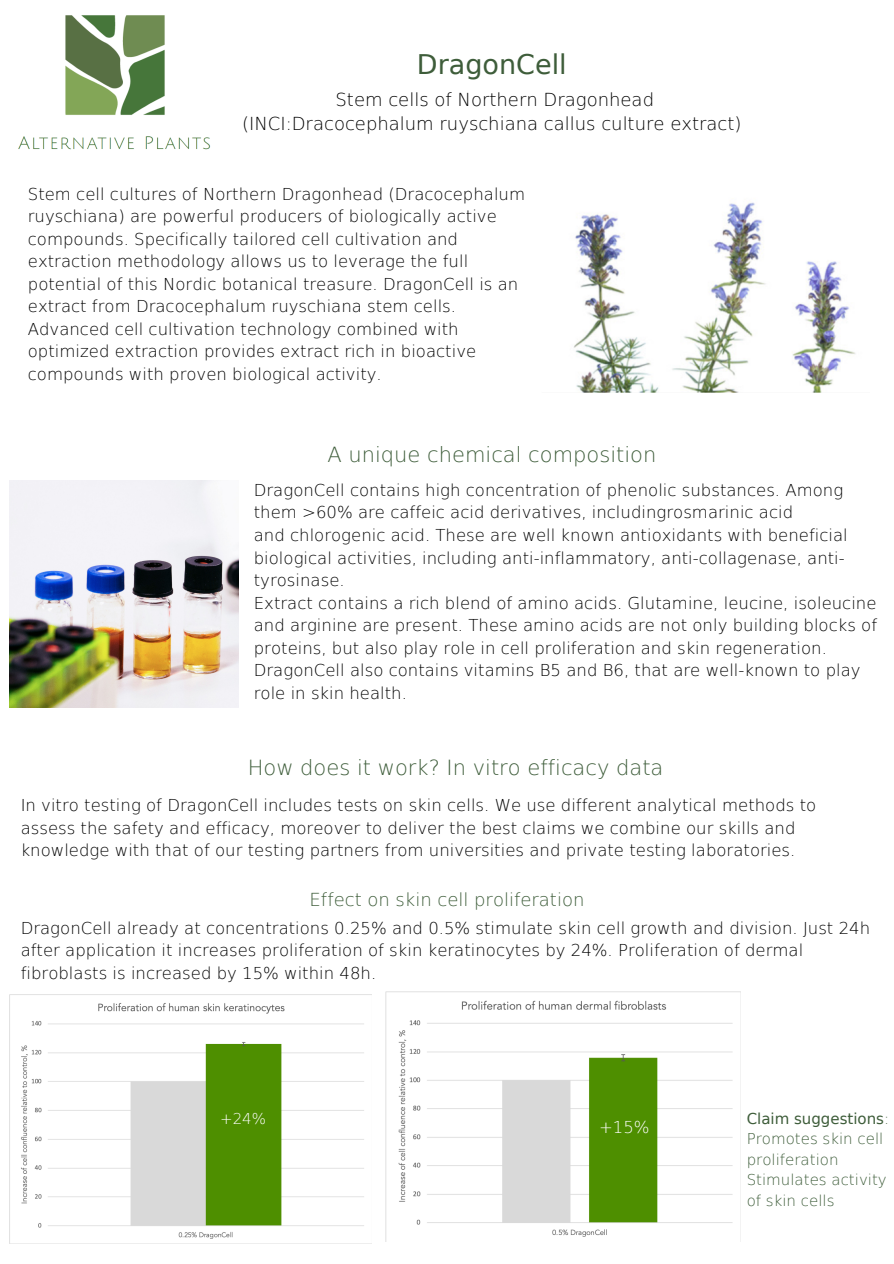
<style>
.page{position:relative;width:894px;height:1264px;background:#fff}
.page>*{position:absolute;margin:0;border:0;box-sizing:border-box;transform-origin:0 0}
.t1{font:27px "DejaVu Sans";color:#3e5d3a}
.t2{font:200 21px "DejaVu Sans";color:#3e5d3a}
.t3{font:200 18px/24.8px "DejaVu Sans";color:#000;text-align:center}
.t4{font:200 18px "DejaVu Sans";color:#3e5d3a}
.t5{font:200 16.5px/22.5px "DejaVu Sans";color:#000}
.t6{font:200 16.5px "DejaVu Sans";color:#fff}
.t7{font:200 15px/20.4px "DejaVu Sans";color:#3e5d3a}
.t8{font:200 15px "DejaVu Sans";color:#fff}
.s1{font-weight:400}
</style>
<div class="page">
<img style="left:18px;top:15px;width:193px;height:135px">
<img style="left:574px;top:202px;width:282px;height:191px">
<img style="left:9px;top:480px;width:229px;height:227px">
<img style="left:9px;top:994px;width:362px;height:249px">
<img style="left:386px;top:991px;width:354px;height:250px">
<h1 class="t1" style="left:417px;top:49px;width:151px">DragonCell</h1>
<p class="t3" style="left:242px;top:87px;width:501px">Stem cells of Northern Dragonhead (INCI:Dracocephalum ruyschiana callus culture extract)</p>
<p class="t5" style="left:28px;top:182px;width:498px">Stem cell cultures of Northern Dragonhead (Dracocephalum ruyschiana) are powerful producers of biologically active compounds. Specifically tailored cell cultivation and extraction methodology allows us to leverage the full potential of this Nordic botanical treasure. DragonCell is an extract from Dracocephalum ruyschiana stem cells.<br>Advanced cell cultivation technology combined with optimized extraction provides extract rich in bioactive compounds with proven biological activity.</p>
<p class="t2" style="left:327px;top:442px;width:330px">A unique chemical composition</p>
<p class="t5" style="left:254px;top:479px;width:624px">DragonCell contains high concentration of phenolic substances. Among them &gt;60% are caffeic acid derivatives, includingrosmarinic acid<br>and chlorogenic acid. These are well known antioxidants with beneficial biological activities, including anti-inflammatory, anti-collagenase, anti&shy;tyrosinase.<br>Extract contains a rich blend of amino acids. Glutamine, leucine, isoleucine and arginine are present. These amino acids are not only building blocks of proteins, but also play role in cell proliferation and skin regeneration.<br>DragonCell also contains vitamins B5 and B6, that are well-known to play role in skin health.</p>
<p class="t2" style="left:248px;top:755px;width:417px">How does it work? In vitro efficacy data</p>
<p class="t5" style="left:21px;top:794px;width:796px">In vitro testing of DragonCell includes tests on skin cells. We use different analytical methods to assess the safety and efficacy, moreover to deliver the best claims we combine our skills and knowledge with that of our testing partners from universities and private testing laboratories.</p>
<p class="t4" style="left:309px;top:888px;width:276px">Effect on skin cell proliferation</p>
<p class="t5" style="left:21px;top:916px;width:850px">DragonCell already at concentrations 0.25% and 0.5% stimulate skin cell growth and division. Just 24h after application it increases proliferation of skin keratinocytes by 24%. Proliferation of dermal fibroblasts is increased by 15% within 48h.</p>
<p class="t8" style="left:220px;top:1109px;width:47px">+24%</p>
<p class="t6" style="left:599px;top:1117px;width:52px">+15%</p>
<p class="t7" style="left:746px;top:1108px;width:144px"><span class="s1">Claim suggestions</span>:<br>Promotes skin cell proliferation<br>Stimulates activity of skin cells</p>
</div>
